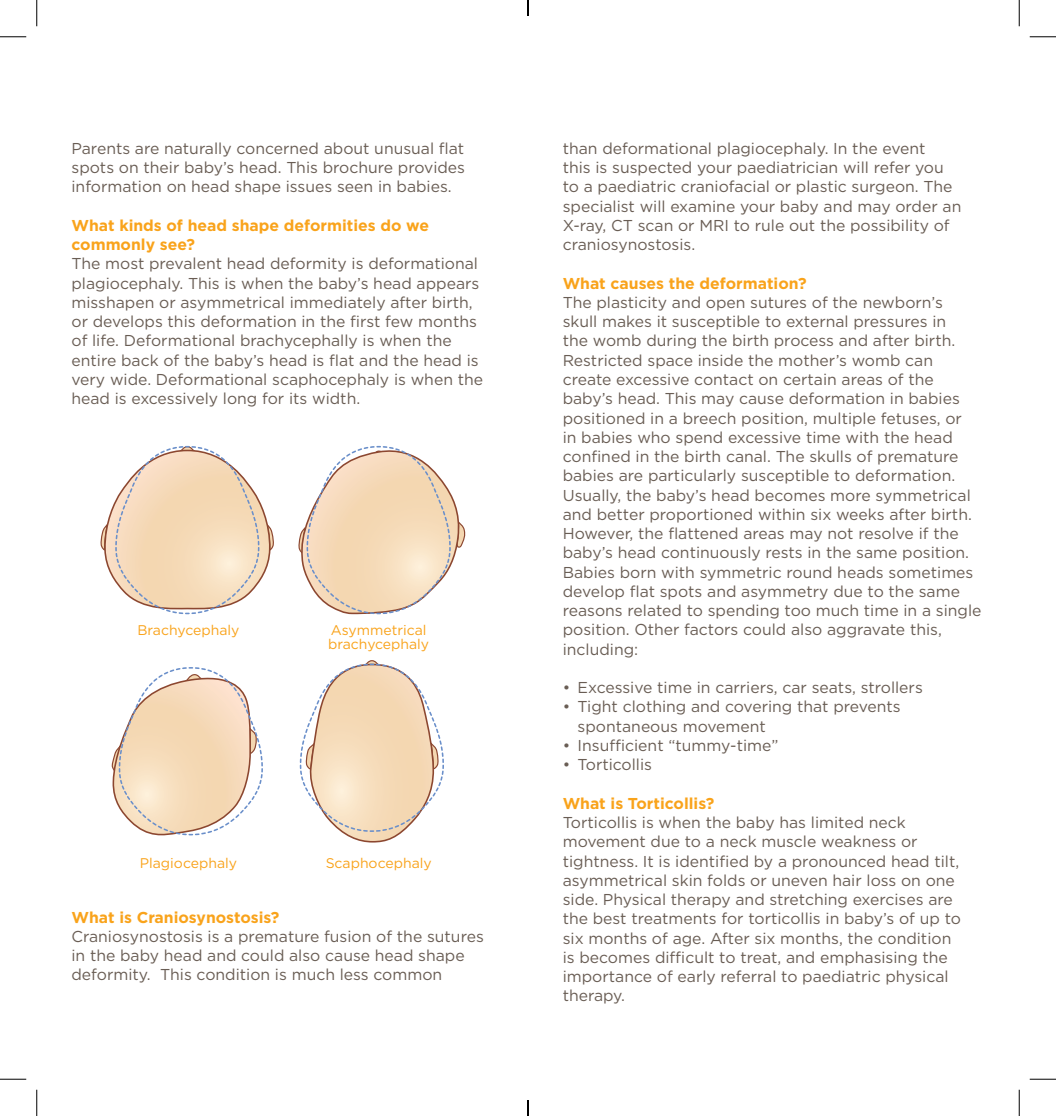
<style>
.page{position:relative;width:1056px;height:1116px;background:#fff}
.page>*{position:absolute;margin:0;border:0;box-sizing:border-box;transform-origin:0 0}
.Sub_heading{font:15.75px/19.2px "Gotham";color:#695d54}
.Sub_heading-2{font:700 15.75px/19.2px "Gotham";color:#f9a31b}
.Sub_heading-3{font:14px "Gotham";color:#f9a31b}
</style>
<div class="page">
<svg style="left:100px;top:446px;width:174px;height:169px"></svg>
<svg style="left:299px;top:660px;width:145px;height:183px"></svg>
<svg style="left:111px;top:667px;width:152px;height:169px"></svg>
<svg style="left:298px;top:445px;width:167px;height:170px"></svg>
<svg style="left:0;top:36px;width:26px;height:1px"></svg>
<svg style="left:1029px;top:36px;width:27px;height:1px"></svg>
<svg style="left:0;top:1078px;width:26px;height:1px"></svg>
<svg style="left:1029px;top:1078px;width:27px;height:1px"></svg>
<svg style="left:36px;top:0;width:1px;height:26px"></svg>
<svg style="left:36px;top:1089px;width:1px;height:26px"></svg>
<svg style="left:1019px;top:0;width:1px;height:26px"></svg>
<svg style="left:1019px;top:1089px;width:1px;height:26px"></svg>
<svg style="left:527px;top:0;width:2px;height:16px"></svg>
<svg style="left:527px;top:1100px;width:2px;height:15px"></svg>
<p class="Sub_heading" style="left:71px;top:138px;width:395px;text-align:justify">Parents are naturally concerned about unusual flat spots on their baby’s head. This brochure provides information on head shape issues seen in babies.</p>
<p class="Sub_heading-2" style="left:71px;top:215px;width:359px">What kinds of head shape deformities do we commonly see?</p>
<p class="Sub_heading" style="left:71px;top:254px;width:413px">The most prevalent head deformity is deformational plagiocephaly. This is when the baby’s head appears misshapen or asymmetrical immediately after birth, or develops this deformation in the first few months of life. Deformational brachycephally is when the entire back of the baby’s head is flat and the head is very wide. Deformational scaphocephaly is when the head is excessively long for its width.</p>
<p class="Sub_heading-3" style="left:137px;top:621px;width:103px">Brachycephaly</p>
<p class="Sub_heading-3" style="left:140px;top:854px;width:99px">Plagiocephaly</p>
<p class="Sub_heading-3" style="left:331px;top:621px;width:97px">Asymmetrical</p>
<p class="Sub_heading-3" style="left:328px;top:635px;width:103px">brachycephaly</p>
<p class="Sub_heading-3" style="left:326px;top:854px;width:108px">Scaphocephaly</p>
<p class="Sub_heading-2" style="left:71px;top:907px;width:209px">What is Craniosynostosis?</p>
<p class="Sub_heading" style="left:71px;top:926px;width:414px">Craniosynostosis is a premature fusion of the sutures in the baby head and could also cause head shape deformity. This condition is much less common</p>
<p class="Sub_heading" style="left:563px;top:138px;width:400px">than deformational plagiocephaly. In the event<br>this is suspected your paediatrician will refer you to a paediatric craniofacial or plastic surgeon. The specialist will examine your baby and may order an X-ray, CT scan or MRI to rule out the possibility of craniosynostosis.</p>
<p class="Sub_heading-2" style="left:563px;top:273px;width:245px">What causes the deformation?</p>
<p class="Sub_heading" style="left:563px;top:292px;width:401px">The plasticity and open sutures of the newborn’s skull makes it susceptible to external pressures in the womb during the birth process and after birth.<br>Restricted space inside the mother’s womb can create excessive contact on certain areas of the baby’s head. This may cause deformation in babies positioned in a breech position, multiple fetuses, or in babies who spend excessive time with the head confined in the birth canal. The skulls of premature babies are particularly susceptible to deformation.</p>
<p class="Sub_heading" style="left:563px;top:485px;width:420px">Usually, the baby’s head becomes more symmetrical and better proportioned within six weeks after birth.<br>However, the flattened areas may not resolve if the baby’s head continuously rests in the same position.<br>Babies born with symmetric round heads sometimes develop flat spots and asymmetry due to the same reasons related to spending too much time in a single position. Other factors could also aggravate this, including:</p>
<p class="Sub_heading" style="left:563px;top:677px;width:362px">• Excessive time in carriers, car seats, strollers</p>
<p class="Sub_heading" style="left:577px;top:696px;width:325px;text-indent:-15px">• Tight clothing and covering that prevents spontaneous movement</p>
<p class="Sub_heading" style="left:563px;top:735px;width:217px">• Insufficient “tummy-time”</p>
<p class="Sub_heading" style="left:563px;top:754px;width:91px">• Torticollis</p>
<p class="Sub_heading-2" style="left:563px;top:793px;width:153px">What is Torticollis?</p>
<p class="Sub_heading" style="left:563px;top:812px;width:400px">Torticollis is when the baby has limited neck movement due to a neck muscle weakness or tightness. It is identified by a pronounced head tilt, asymmetrical skin folds or uneven hair loss on one side. Physical therapy and stretching exercises are the best treatments for torticollis in baby’s of up to six months of age. After six months, the condition is becomes difficult to treat, and emphasising the importance of early referral to paediatric physical therapy.</p>
</div>
